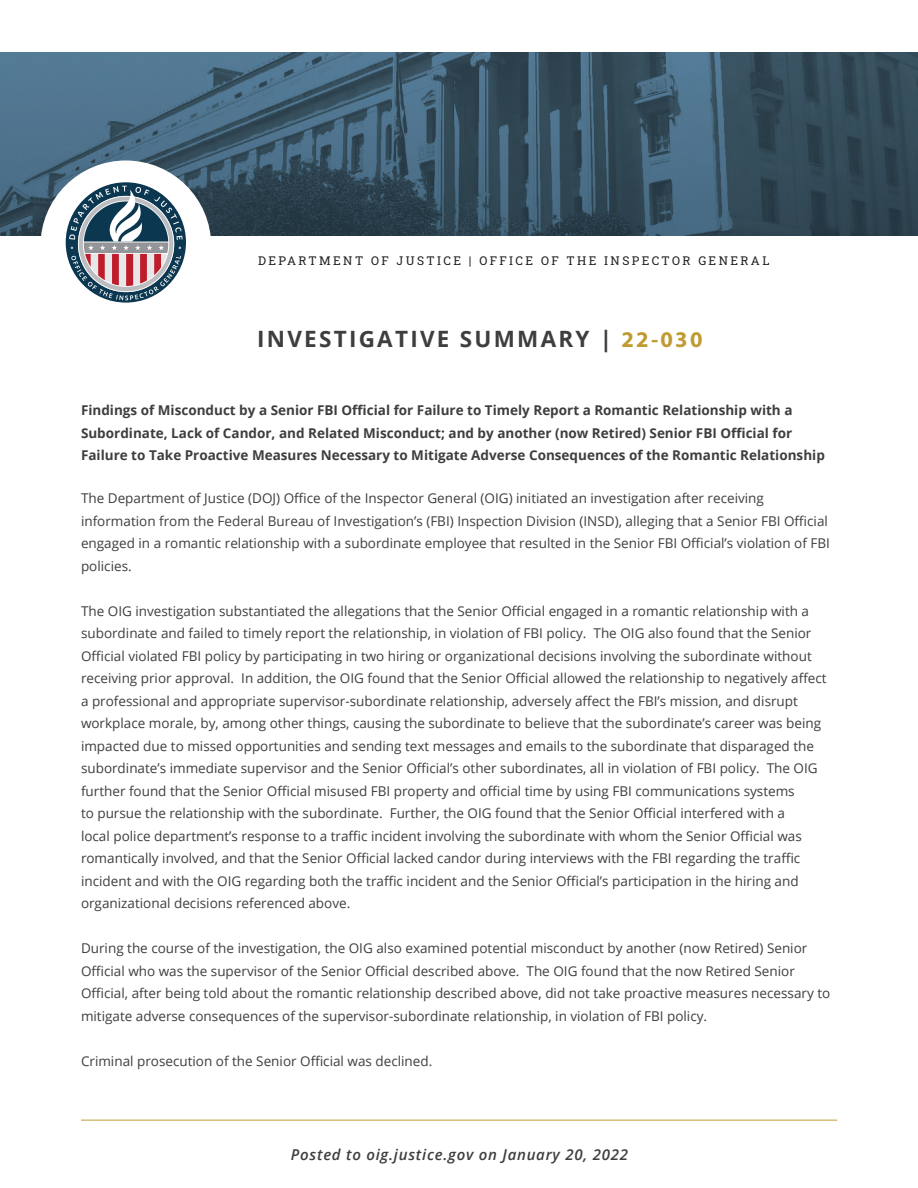
<style>
.page{position:relative;width:918px;height:1188px;background:#fff}
.page>*{position:absolute;margin:0;border:0;box-sizing:border-box;transform-origin:0 0}
.t1{font:700 22.5px "Open Sans";letter-spacing:.1em;color:#3e3e3f}
.t2{font:italic 600 15px "Open Sans";letter-spacing:.05em;color:#3e3e3f}
.t3{font:13.5px/22.5px "Open Sans";color:#3e3e3f}
.t4{font:700 13.5px/22.5px "Open Sans";color:#3e3e3f}
.t5{font:12px "Roboto Slab";letter-spacing:.2em;color:#231f20}
.s1{font-family:"Myriad Pro";color:#c09b31}
</style>
<div class="page">
<img style="left:0;top:52px;width:918px;height:183px">
<div style="left:40px;top:161px;width:171px;height:170px;background:#fff;border-radius:50%"></div>
<svg style="left:66px;top:182px;width:120px;height:121px"></svg>
<hr style="left:81px;top:1120px;width:756px;height:1px;background:#c09b31">
<p class="t5" style="left:258px;top:252px;width:513px">DEPARTMENT OF JUSTICE | OFFICE OF THE INSPECTOR GENERAL</p>
<h1 class="t1" style="left:257px;top:323px;width:447px">INVESTIGATIVE SUMMARY | <span class="s1">22-030</span></h1>
<h1 class="t4" style="left:81px;top:399px;width:745px">Findings of Misconduct by a Senior FBI Official for Failure to Timely Report a Romantic Relationship with a<br>Subordinate, Lack of Candor, and Related Misconduct; and by another (now Retired) Senior FBI Official for<br>Failure to Take Proactive Measures Necessary to Mitigate Adverse Consequences of the Romantic Relationship</h1>
<p class="t3" style="left:81px;top:487px;width:750px">The Department of Justice (DOJ) Office of the Inspector General (OIG) initiated an investigation after receiving information from the Federal Bureau of Investigation’s (FBI) Inspection Division (INSD), alleging that a Senior FBI Official engaged in a romantic relationship with a subordinate employee that resulted in the Senior FBI Official’s violation of FBI policies.</p>
<p class="t3" style="left:81px;top:599px;width:747px">The OIG investigation substantiated the allegations that the Senior Official engaged in a romantic relationship with a subordinate and failed to timely report the relationship, in violation of FBI policy. The OIG also found that the Senior Official violated FBI policy by participating in two hiring or organizational decisions involving the subordinate without receiving prior approval. In addition, the OIG found that the Senior Official allowed the relationship to negatively affect a professional and appropriate supervisor-subordinate relationship, adversely affect the FBI’s mission, and disrupt workplace morale, by, among other things, causing the subordinate to believe that the subordinate’s career was being impacted due to missed opportunities and sending text messages and emails to the subordinate that disparaged the subordinate’s immediate supervisor and the Senior Official’s other subordinates, all in violation of FBI policy. The OIG further found that the Senior Official misused FBI property and official time by using FBI communications systems<br>to pursue the relationship with the subordinate. Further, the OIG found that the Senior Official interfered with a<br>local police department’s response to a traffic incident involving the subordinate with whom the Senior Official was romantically involved, and that the Senior Official lacked candor during interviews with the FBI regarding the traffic incident and with the OIG regarding both the traffic incident and the Senior Official’s participation in the hiring and organizational decisions referenced above.</p>
<p class="t3" style="left:81px;top:937px;width:751px">During the course of the investigation, the OIG also examined potential misconduct by another (now Retired) Senior Official who was the supervisor of the Senior Official described above. The OIG found that the now Retired Senior Official, after being told about the romantic relationship described above, did not take proactive measures necessary to mitigate adverse consequences of the supervisor-subordinate relationship, in violation of FBI policy.</p>
<p class="t3" style="left:81px;top:1049px;width:353px">Criminal prosecution of the Senior Official was declined.</p>
<p class="t2" style="left:291px;top:1144px;width:339px">Posted to oig.justice.gov on January 20, 2022</p>
</div>
